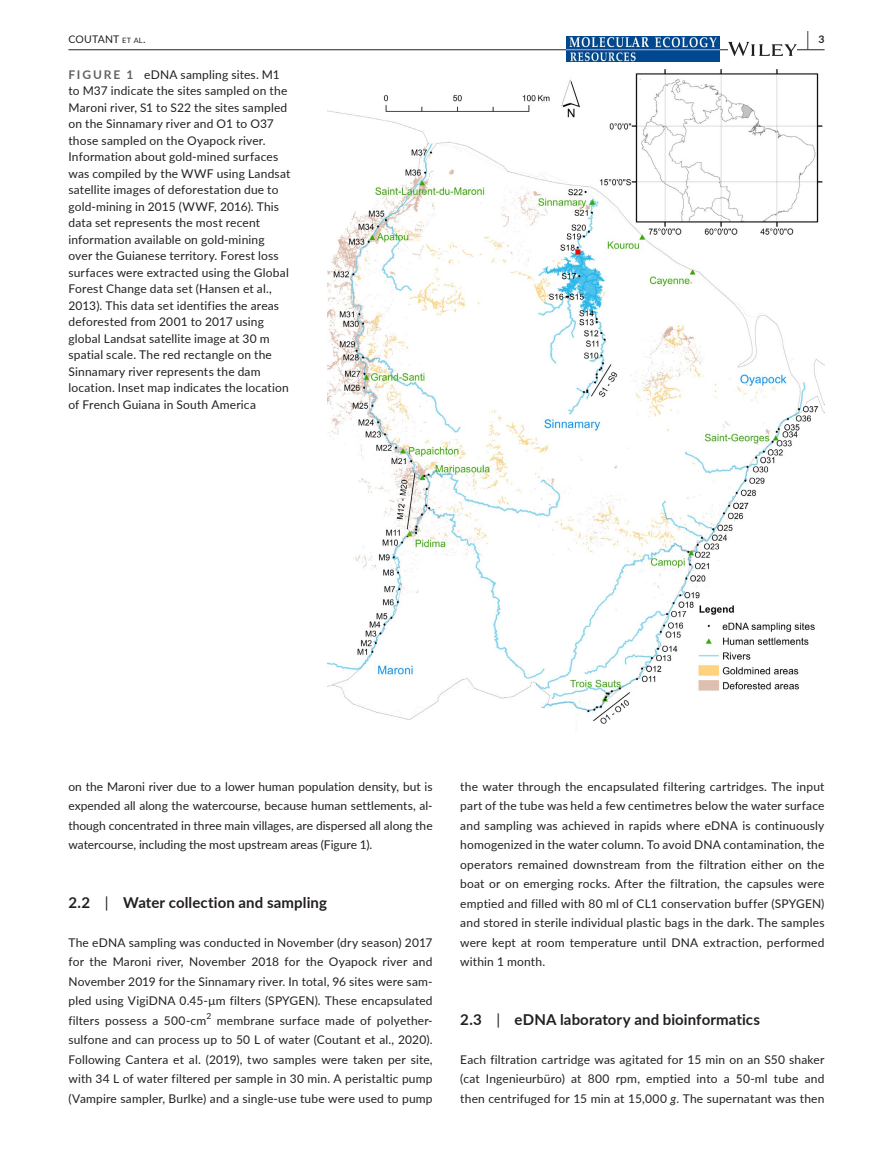
<style>
.page{position:relative;width:893px;height:1174px;background:#fff}
.page>*{position:absolute;margin:0;border:0;box-sizing:border-box;transform-origin:0 0}
.t1{font:700 19.5px "Lato";color:#231f20;scale:.43 1}
.t2{font:700 15px "Lato";letter-spacing:.01em;color:#231f20}
.t3{font:12px/19.5px "Lato";letter-spacing:.015em;color:#231f20;text-align:justify}
.t4{font:10.5px "Lato";letter-spacing:.02em;color:#231f20}
.s1{font-size:7.35px}
.s2{font-weight:700;color:#636366}
.s3{font-weight:400}
.s4{font-style:italic}
</style>
<div class="page">
<hr style="left:68px;top:49px;width:756px;height:1px;background:#231f20">
<img style="left:566px;top:36px;width:154px;height:26px">
<svg style="left:728px;top:42px;width:69px;height:14px"></svg>
<img style="left:327px;top:69px;width:497px;height:664px">
<p class="t4" style="left:68px;top:31px;width:79px">COUTANT <span class="s1">et al</span>.</p>
<h1 class="t1" style="left:807px;top:25px;width:43px">| <sup>3</sup></h1>
<p class="t3" style="left:68px;top:66px;width:223px;line-height:16.5px;text-align:left"><span class="s2">FIGURE 1</span> eDNA sampling sites. M1 to M37 indicate the sites sampled on the Maroni river, S1 to S22 the sites sampled on the Sinnamary river and O1 to O37 those sampled on the Oyapock river.<br>Information about gold-mined surfaces was compiled by the WWF using Landsat satellite images of deforestation due to gold-mining in 2015 (WWF, 2016). This data set represents the most recent information available on gold-mining over the Guianese territory. Forest loss surfaces were extracted using the Global Forest Change data set (Hansen et al., 2013). This data set identifies the areas deforested from 2001 to 2017 using global Landsat satellite image at 30 m spatial scale. The red rectangle on the Sinnamary river represents the dam location. Inset map indicates the location of French Guiana in South America</p>
<p class="t3" style="left:68px;top:776px;width:366px">on the Maroni river due to a lower human population density, but is expended all along the watercourse, because human settlements, al&shy;though concentrated in three main villages, are dispersed all along the watercourse, including the most upstream areas (Figure 1).</p>
<p class="t2" style="left:68px;top:891px;width:260px">2.2 <span class="s3">|</span> Water collection and sampling</p>
<p class="t3" style="left:68px;top:932px;width:366px">The eDNA sampling was conducted in November (dry season) 2017 for the Maroni river, November 2018 for the Oyapock river and November 2019 for the Sinnamary river. In total, 96 sites were sam&shy;pled using VigiDNA 0.45-µm filters (SPYGEN). These encapsulated filters possess a 500-cm<sup>2</sup> membrane surface made of polyether&shy;sulfone and can process up to 50 L of water (Coutant et al., 2020).<br>Following Cantera et al. (2019), two samples were taken per site, with 34 L of water filtered per sample in 30 min. A peristaltic pump (Vampire sampler, Burlke) and a single-use tube were used to pump</p>
<p class="t3" style="left:460px;top:776px;width:366px">the water through the encapsulated filtering cartridges. The input part of the tube was held a few centimetres below the water surface and sampling was achieved in rapids where eDNA is continuously homogenized in the water column. To avoid DNA contamination, the operators remained downstream from the filtration either on the boat or on emerging rocks. After the filtration, the capsules were emptied and filled with 80 ml of CL1 conservation buffer (SPYGEN) and stored in sterile individual plastic bags in the dark. The samples were kept at room temperature until DNA extraction, performed within 1 month.</p>
<p class="t2" style="left:460px;top:1008px;width:301px">2.3 <span class="s3">|</span> eDNA laboratory and bioinformatics</p>
<p class="t3" style="left:460px;top:1049px;width:366px">Each filtration cartridge was agitated for 15 min on an S50 shaker (cat Ingenieurbüro) at 800 rpm, emptied into a 50-ml tube and then centrifuged for 15 min at 15,000 <span class="s4">g</span>. The supernatant was then</p>
</div>
